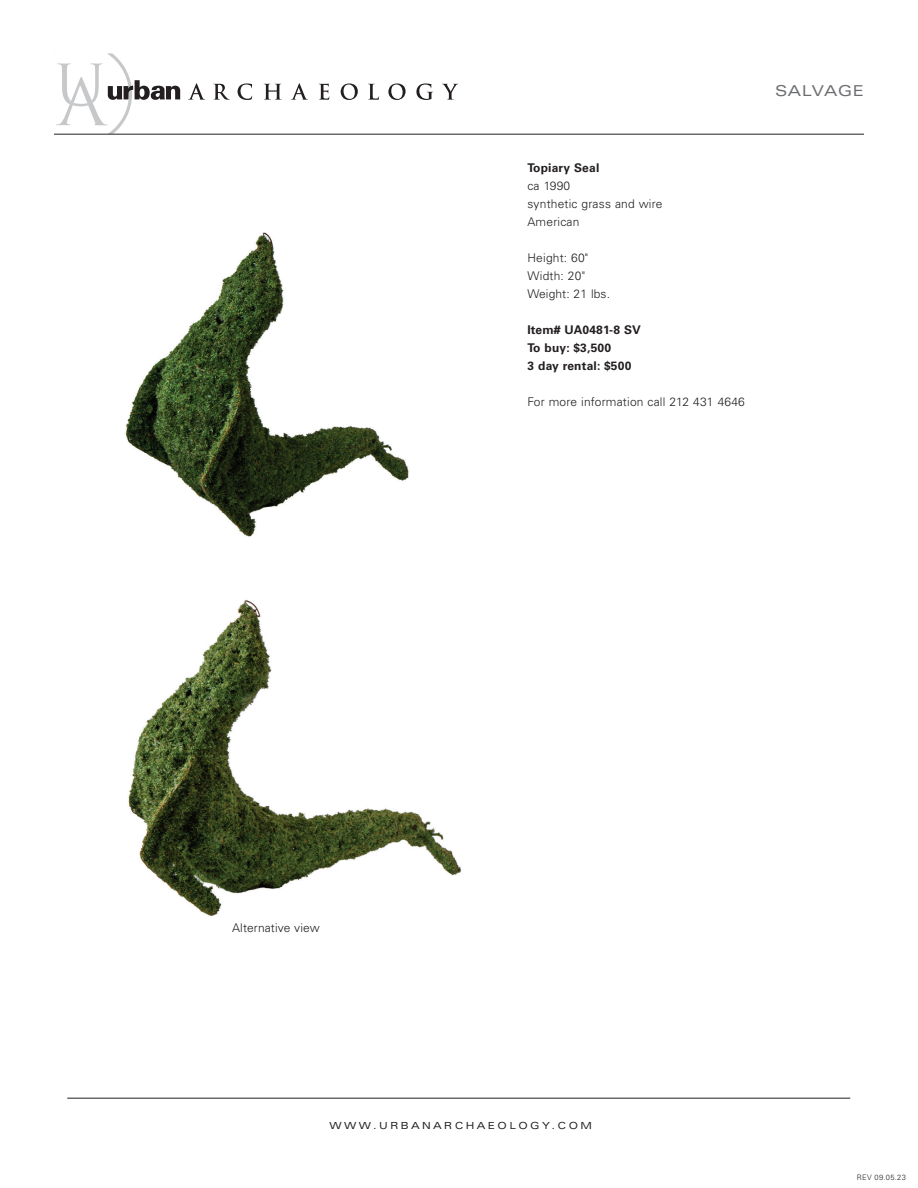
<style>
.page{position:relative;width:918px;height:1188px;background:#fff}
.page>*{position:absolute;margin:0;border:0;box-sizing:border-box;transform-origin:0 0}
.t1{font:expanded 15px "Univers LT Pro";letter-spacing:.035em;color:#6c6d70}
.t2{font:300 12px/18px "Univers LT Pro 45";letter-spacing:.015em;color:#231f20}
.t3{font:700 12px/18px "Univers LT Pro 65";letter-spacing:.015em;color:#231f20}
.t4{font:expanded 9.75px "Univers LT Pro";letter-spacing:.25em;color:#231f20}
.t5{font:300 7.5px "Univers LT Pro 45";letter-spacing:.04em;color:#231f20}
</style>
<div class="page">
<svg style="left:188px;top:83px;width:17px;height:17px"></svg>
<svg style="left:213px;top:84px;width:17px;height:16px"></svg>
<svg style="left:238px;top:83px;width:14px;height:17px"></svg>
<svg style="left:264px;top:84px;width:18px;height:16px"></svg>
<svg style="left:291px;top:83px;width:17px;height:17px"></svg>
<svg style="left:319px;top:84px;width:10px;height:16px"></svg>
<svg style="left:341px;top:83px;width:17px;height:17px"></svg>
<svg style="left:368px;top:84px;width:11px;height:16px"></svg>
<svg style="left:388px;top:83px;width:18px;height:17px"></svg>
<svg style="left:416px;top:83px;width:17px;height:17px"></svg>
<svg style="left:442px;top:84px;width:16px;height:16px"></svg>
<svg style="left:54px;top:53px;width:126px;height:81px"></svg>
<hr style="left:54px;top:134px;width:810px;height:1px;background:#231f20">
<hr style="left:67px;top:1098px;width:783px;height:1px;background:#231f20">
<img style="left:125px;top:232px;width:284px;height:305px">
<img style="left:128px;top:600px;width:334px;height:316px">
<p class="t3" style="left:527px;top:158px;width:73px">Topiary Seal</p>
<p class="t2" style="left:527px;top:177px;width:137px">ca 1990<br>synthetic grass and wire<br>American</p>
<p class="t2" style="left:527px;top:249px;width:84px">Height: 60"<br>Width: 20"<br>Weight: 21 lbs.</p>
<p class="t3" style="left:527px;top:320px;width:115px">Item# UA0481-8 SV<br>To buy: $3,500<br>3 day rental: $500</p>
<p class="t2" style="left:527px;top:393px;width:219px">For more information call 212 431 4646</p>
<p class="t1" style="left:775px;top:82px;width:90px">SALVAGE</p>
<p class="t2" style="left:232px;top:919px;width:89px">Alternative view</p>
<p class="t4" style="left:329px;top:1120px;width:264px">WWW.URBANARCHAEOLOGY.COM</p>
<p class="t5" style="left:857px;top:1172px;width:50px">REV 09.05.23</p>
</div>
